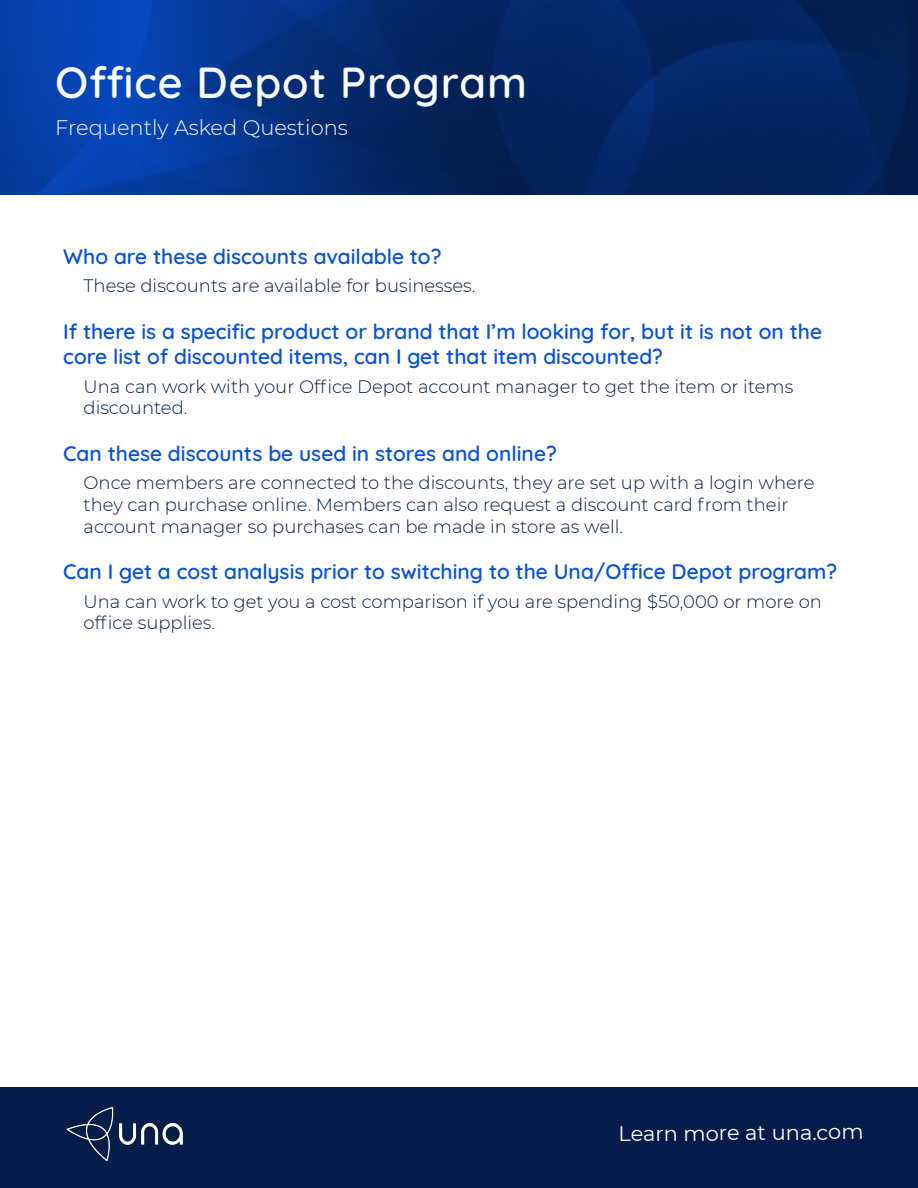
<style>
.page{position:relative;width:918px;height:1188px;background:#fff}
.page>*{position:absolute;margin:0;border:0;box-sizing:border-box;transform-origin:0 0}
.t1{font:600 43.5px "Quicksand";letter-spacing:.02em;color:#f7fafe}
.t2{font:600 21px/25.2px "Quicksand";color:#0751d8}
.t3{font:300 21px "Montserrat";color:#f7fafe}
.t4{font:21px "Montserrat";color:#fcfdff}
.t5{font:300 18px/21.6px "Montserrat";color:#041d4a}
</style>
<div class="page">
<img style="left:0;top:0;width:918px;height:194px">
<div style="left:0;top:1087px;width:918px;height:101px;background:#041d4a"></div>
<img style="left:66px;top:1107px;width:117px;height:55px">
<p class="t1" style="left:55px;top:48px;width:473px">Office Depot Program</p>
<p class="t3" style="left:55px;top:114px;width:294px">Frequently Asked Questions</p>
<p class="t2" style="left:63px;top:242px;width:380px">Who are these discounts available to?</p>
<p class="t5" style="left:84px;top:275px;width:393px">These discounts are available for businesses.</p>
<p class="t2" style="left:63px;top:317px;width:760px">If there is a specific product or brand that I’m looking for, but it is not on the core list of discounted items, can I get that item discounted?</p>
<p class="t5" style="left:84px;top:375px;width:711px">Una can work with your Office Depot account manager to get the item or items discounted.</p>
<p class="t2" style="left:63px;top:439px;width:495px">Can these discounts be used in stores and online?</p>
<p class="t5" style="left:84px;top:472px;width:733px">Once members are connected to the discounts, they are set up with a login where they can purchase online. Members can also request a discount card from their account manager so purchases can be made in store as well.</p>
<p class="t2" style="left:63px;top:557px;width:775px">Can I get a cost analysis prior to switching to the Una/Office Depot program?</p>
<p class="t5" style="left:84px;top:590px;width:740px">Una can work to get you a cost comparison if you are spending $50,000 or more on office supplies.</p>
<p class="t4" style="left:618px;top:1120px;width:247px;rotate:-1deg">Learn more at una.com</p>
</div>
